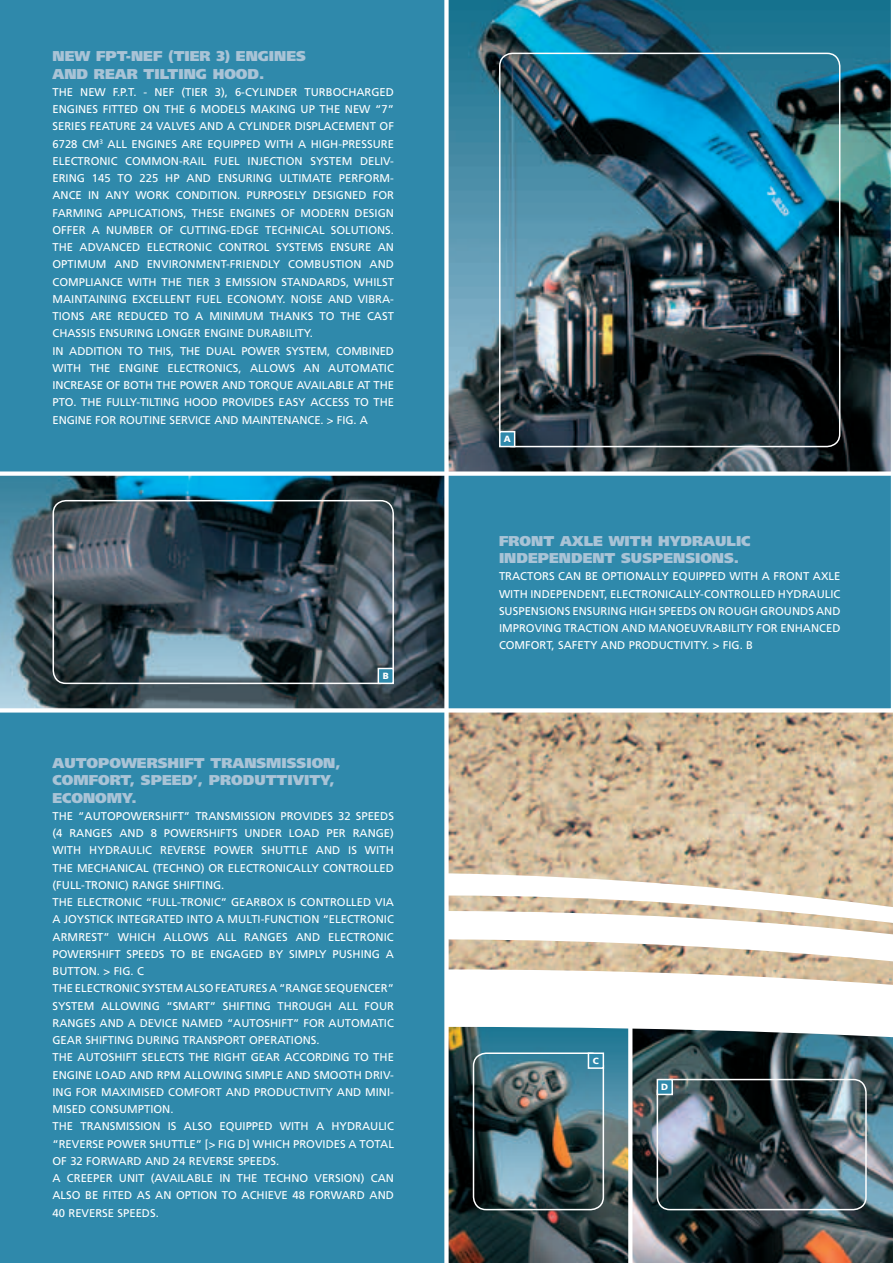
<style>
.page{position:relative;width:893px;height:1263px;background:#fff}
.page>*{position:absolute;margin:0;border:0;box-sizing:border-box;transform-origin:0 0}
.t1{font:900 14.25px/17.2px "Frutiger";color:#a9c3d6}
.t2{font:11.25px/17.2px "Frutiger";color:#fff}
.t3{font:900 9px "Frutiger";color:#fff}
</style>
<div class="page">
<img style="left:449px;top:1123px;width:444px;height:140px">
<img style="left:449px;top:1026px;width:444px;height:94px">
<img style="left:449px;top:715px;width:444px;height:270px">
<div style="left:0;top:710px;width:446px;height:553px;background:#2f89ab"></div>
<div style="left:473px;top:1052px;width:131px;height:158px;border:2px solid #fff;border-radius:13px"></div>
<div style="left:657px;top:1079px;width:210px;height:131px;border:2px solid #fff;border-radius:13px"></div>
<img style="left:0;top:0;width:893px;height:715px">
<div style="left:0;top:471px;width:893px;height:5px;background:#fff"></div>
<div style="left:444px;top:0;width:5px;height:1263px;background:#fff"></div>
<svg style="left:628px;top:1026px;width:4px;height:237px"></svg>
<div style="left:588px;top:1053px;width:15px;height:15px;background:#2f89ab"></div>
<div style="left:588px;top:1052px;width:16px;height:17px;border:2px solid #fff"></div>
<div style="left:657px;top:1079px;width:15px;height:15px;background:#2f89ab"></div>
<div style="left:657px;top:1079px;width:16px;height:16px;border:2px solid #fff"></div>
<div style="left:378px;top:668px;width:15px;height:15px;background:#2f89ab"></div>
<div style="left:378px;top:668px;width:16px;height:16px;border:2px solid #fff"></div>
<div style="left:500px;top:432px;width:15px;height:15px;background:#2f89ab"></div>
<div style="left:499px;top:431px;width:16px;height:16px;border:2px solid #fff"></div>
<p class="t1" style="left:53px;top:48px;width:255px">NEW FPT-NEF (TIER 3) ENGINES<br>AND REAR TILTING HOOD.</p>
<p class="t2" style="left:53px;top:83px;width:343px">THE NEW F.P.T. - N EF (TIE R 3), 6-CYLI NDER TURBOCHARGED<br>ENGINES FITT</p>
<p class="t2" style="left:53px;top:100px;width:343px;text-indent:72px">ED ON THE 6 MODELS MAKI NG UP THE NEW “7” SERI ES FEATURE 24 VALVES AND A CYLI NDER DISPLACEMENT OF 6728 CM<sup>3</sup> ALL ENGI NES ARE EQUIPPED WITH A HIGH-PRESSURE ELECTRONIC COMMON</p>
<p class="t2" style="left:53px;top:152px;width:343px;text-indent:126px">-RAIL FUEL I NJECTION SYSTEM DELIV-ERI NG 145 TO 225 H P AND ENSURI NG ULTI MATE PERFORM-ANCE I N ANY WORK CONDITION. PURPOSELY DESIGNED FOR FARMI NG APPLICATIONS, THESE ENGI NES OF MODERN DESIGN OFFER A NUMBER OF CUTTI NG-EDGE TECHNICAL SOLUTIONS.<br>THE ADVANCED ELECTRONIC CONTROL SYSTEMS ENSURE AN OPTI MUM AND ENVIRONMENT-FRI ENDLY COMBUSTION AND COMPLIANCE WITH THE TI ER 3 EMISSI ON STANDARDS, WHI LST MAI NTAI NI NG EXCELLENT FUEL ECONOMY. NOISE AND VI BRA-TIONS ARE REDUCED TO A MI NI MUM THANKS TO THE CAST CHASSIS ENSURI NG LONGER ENGI NE DURABI LITY.<br>IN ADDITION TO THIS, THE DUAL POWER SYSTEM, COMBI NED WITH THE ENGI NE ELECTRONI CS, ALLOWS AN AUTOMATI C I NCREASE OF BOTH THE POWER AND TORQUE AVAI LABLE AT THE PTO. THE FULLY-TI LTI NG HOOD PROVI DES EASY ACCESS TO THE ENGI NE FOR ROUTI NE SERVICE AND MAI NTENANCE. &gt; FIG. A</p>
<p class="t3" style="left:383px;top:670px;width:8px">B</p>
<p class="t1" style="left:53px;top:754px;width:290px">AUTOPOWERSHIFT TRANSMISSION,<br>COMFORT, SPEED’, PRODUTTIVITY,<br>ECONOMY.</p>
<p class="t2" style="left:53px;top:807px;width:79px">THE “AUTOPOWE</p>
<p class="t2" style="left:53px;top:807px;width:343px;text-align:justify;text-indent:96px">RSH IFT” TRANSMISSION PROVI DES 32 SPEEDS (4 RANGES AND 8 POWERSHIFTS UNDER LOAD PER RANGE)<br>WITH HYDRAULI C REVERSE POWER SHUTTLE AND I S WITH THE MECHANICAL (TECHNO) OR ELECTRONICALLY CONTROLLED (FULL-TRONIC) RANGE SHIFTI</p>
<p class="t2" style="left:53px;top:876px;width:343px;text-indent:153px">NG.<br>THE ELECTRONIC “FULL-TRONIC” GEARBOX IS CONTROLLED VIA A JOYSTICK I NTEGRATED I NTO A MULTI-FUNCTION “E LECTRONIC ARMREST” WHICH ALLOWS ALL RANGES AND ELECTRONIC POWERSHIFT</p>
<p class="t2" style="left:53px;top:945px;width:343px;text-indent:74px">SPEEDS TO BE ENGAGED BY SI MPLY PUSHI NG A BUTTON. &gt; FIG. C<br>THE ELECTRONIC SYSTEM ALSO FEATURES A “RANGE SEQUENCER” SYSTEM ALLOWI NG “SMART” SHIFTI</p>
<p class="t2" style="left:53px;top:997px;width:343px;text-align:justify;text-indent:202px">NG THROUGH ALL FOUR RANGES AND A DEVI CE NAMED “AUTOSHIFT” FOR AUTOMATI C GEAR SHIFTI</p>
<p class="t2" style="left:53px;top:1031px;width:269px;text-indent:65px">NG DURI NG TRANSPORT OPERATIONS.<br>THE AUTOSHIFT</p>
<p class="t2" style="left:53px;top:1049px;width:343px;text-indent:89px">SELECTS THE RIGHT GEAR ACCORDI NG TO THE ENGI NE LOAD AND RPM ALLOWI NG SI MPLE AND SMOOTH DRIV-I NG FOR MAXI MISED COMFORT AND PRODUCTIVITY AND MI NI-MISED CONSUMPTION.<br>THE TRANSMISSION IS ALSO EQUIPPED WITH A HYDRAULIC “REVERSE POWER SHUTTLE” [&gt; FI G D] WHI CH PROVI DES A TOTAL OF 32 FORWARD AND 24 REVERSE SPEEDS.<br>A CREEPER UNIT (AVA</p>
<p class="t2" style="left:177px;top:1169px;width:11px">ILABLE</p>
<p class="t2" style="left:219px;top:1169px;width:32px">IN THE</p>
<p class="t2" style="left:264px;top:1169px;width:15px">TECHNO</p>
<p class="t2" style="left:314px;top:1169px;width:81px">VE RSION) CAN</p>
<p class="t2" style="left:53px;top:1187px;width:198px">ALSO BE FITED AS AN OPTION TO ACH</p>
<p class="t2" style="left:265px;top:1187px;width:11px">IEVE</p>
<p class="t2" style="left:292px;top:1187px;width:103px">48 FORWARD AND</p>
<p class="t2" style="left:53px;top:1204px;width:108px">40 REVERSE SPEEDS.</p>
<p class="t3" style="left:504px;top:434px;width:8px">a</p>
<p class="t1" style="left:499px;top:532px;width:253px">FRONT AXLE WITH HYDRAULIC<br>INDEPENDENT SUSPENSIONS.</p>
<p class="t2" style="left:499px;top:568px;width:343px;text-align:justify">TRACTORS CAN BE OPTI ONALLY EQUIPPED WITH A FRONT AXLE WITH I NDEPENDENT, ELECTRONICALLY-CONTROLLED HYDRAULIC SUSPENSIONS ENSURI NG HIGH SPEEDS ON ROUGH GROUNDS AND I MPROVI NG TRACTION AND MANOEUVRABI LITY FOR ENHANCED COMFORT, SAFETY AND PRODUCTIVITY. &gt; FIG. B</p>
<p class="t3" style="left:593px;top:1055px;width:7px">c</p>
<p class="t3" style="left:661px;top:1081px;width:9px">D</p>
</div>
